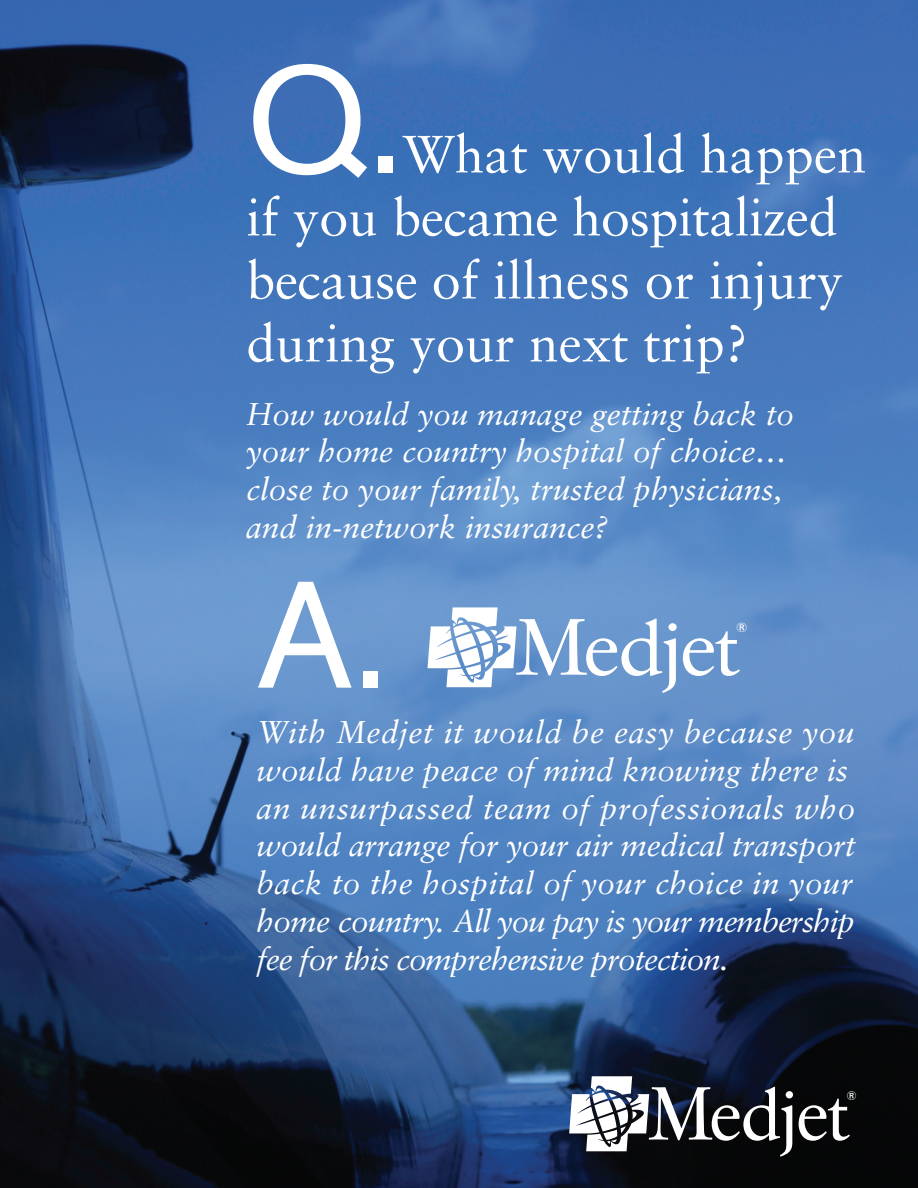
<style>
.page{position:relative;width:918px;height:1188px;background:#fff}
.page>*{position:absolute;margin:0;border:0;box-sizing:border-box;transform-origin:0 0}
.t1{font:150px "Akzidenz Grotesk BE";color:#fff}
.t2{font:52.5px/63px "Sabon";color:#fff}
.t3{font:italic 31.5px/37.8px "Sabon";color:#fff}
.t4{font:13.05px "Akzidenz Grotesk BE";color:#fff;scale:1.05 1}
.t5{font:12.3px "Akzidenz Grotesk BE";color:#fff}
</style>
<div class="page">
<img style="left:0;top:0;width:918px;height:1188px">
<svg style="left:683px;top:631px;width:57px;height:45px"></svg>
<svg style="left:427px;top:607px;width:249px;height:86px"></svg>
<svg style="left:799px;top:1099px;width:51px;height:42px"></svg>
<svg style="left:569px;top:1076px;width:223px;height:81px"></svg>
<h1 class="t1" style="left:246px;top:31px;width:158px">Q.</h1>
<h2 class="t2" style="left:246px;top:122px;width:622px;text-indent:156px">What would happen if you became hospitalized because of illness or injury during your next trip?</h2>
<p class="t3" style="left:246px;top:395px;width:549px">How would you manage getting back to your home country hospital of choice… close to your family, trusted physicians, and in-network insurance?</p>
<h1 class="t1" style="left:256px;top:546px;width:133px">A.</h1>
<p class="t4" style="left:736px;top:620px;width:12px">®</p>
<p class="t3" style="left:256px;top:713px;width:601px">With Medjet it would be easy because you would have peace of mind knowing there is an unsurpassed team of professionals who would arrange for your air medical transport back to the hospital of your choice in your home country. All you pay is your membership fee for this comprehensive protection.</p>
<p class="t5" style="left:846px;top:1088px;width:12px">®</p>
</div>
